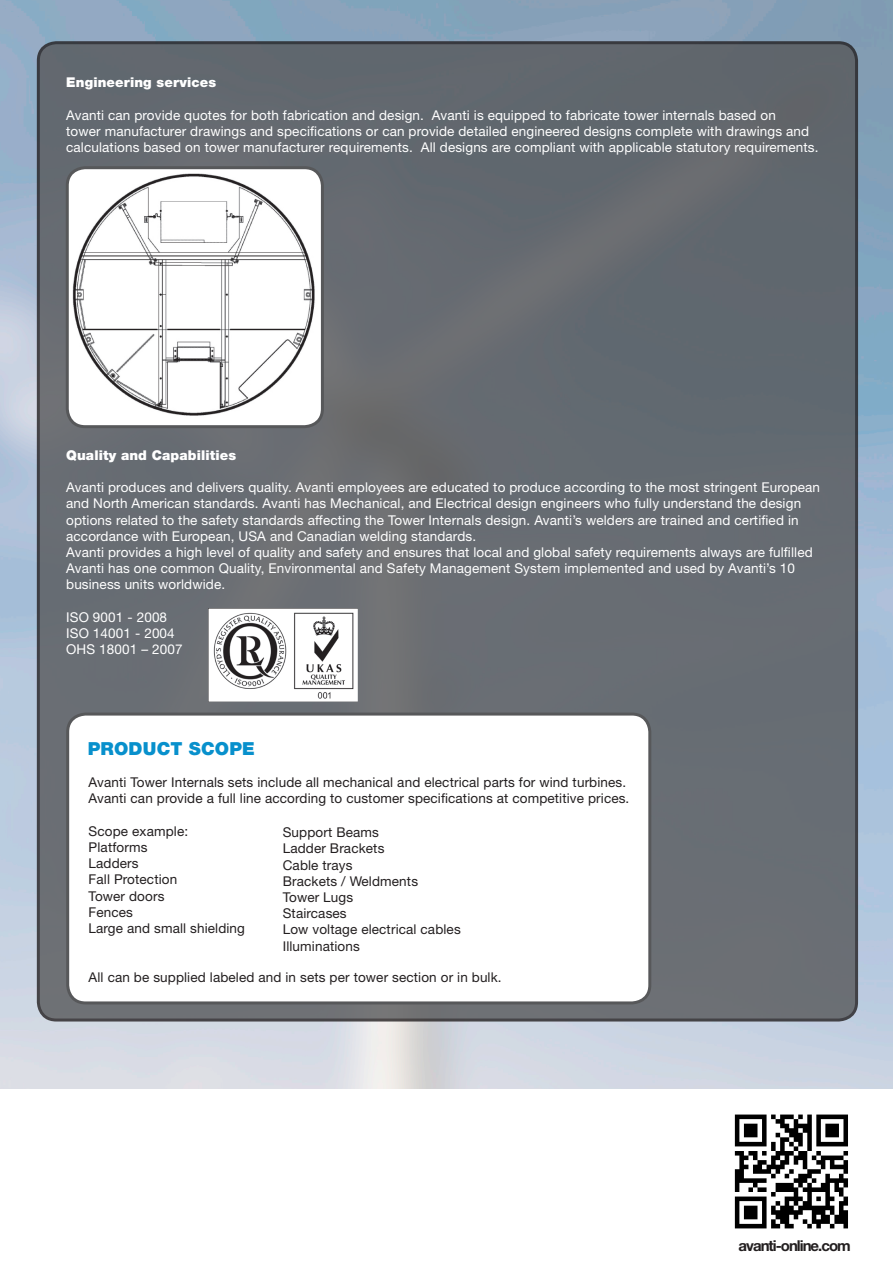
<style>
.page{position:relative;width:893px;height:1263px;background:#fff}
.page>*{position:absolute;margin:0;border:0;box-sizing:border-box;transform-origin:0 0}
.t1{font:900 18px "Helvetica Neue";letter-spacing:.01em;color:#0890cc}
.t2{font:700 15px "Helvetica Neue";letter-spacing:-.065em;color:#231f20}
.t3{font:13.5px/16.2px "Helvetica Neue";letter-spacing:.01em;color:#fff}
.t4{font:13.5px "Helvetica Neue";letter-spacing:.01em;color:#231f20}
.t5{font:900 13.5px "Helvetica Neue";letter-spacing:.01em;color:#fff}
</style>
<div class="page">
<img style="left:0;top:0;width:893px;height:1089px">
<div style="left:38px;top:43px;width:818px;height:977px;background:#676c72;border-radius:18px"></div>
<img style="left:70px;top:170px;width:250px;height:254px">
<div style="left:66px;top:166px;width:258px;height:262px;border:3px solid #57585a;border-radius:18px"></div>
<img style="left:208px;top:608px;width:149px;height:94px">
<div style="left:68px;top:714px;width:582px;height:289px;background:#fff;border-radius:18px"></div>
<div style="left:66px;top:712px;width:585px;height:292px;border:3px solid #57585a;border-radius:18px"></div>
<img style="left:734px;top:1114px;width:114px;height:115px">
<p class="t5" style="left:66px;top:74px;width:151px">Engineering services</p>
<p class="t3" style="left:66px;top:106px;width:754px">Avanti can provide quotes for both fabrication and design. Avanti is equipped to fabricate tower internals based on<br>tower manufacturer drawings and specifications or can provide detailed engineered designs complete with drawings and calculations based on tower manufacturer requirements. All designs are compliant with applicable statutory requirements.</p>
<p class="t5" style="left:66px;top:447px;width:172px">Quality and Capabilities</p>
<p class="t3" style="left:66px;top:479px;width:755px">Avanti produces and delivers quality. Avanti employees are educated to produce according to the most stringent European and North American standards. Avanti has Mechanical, and Electrical design engineers who fully understand the design options related to the safety standards affecting the Tower Internals design. Avanti’s welders are trained and certified in accordance with European, USA and Canadian welding standards.</p>
<p class="t3" style="left:66px;top:544px;width:748px">Avanti provides a high level of quality and safety and ensures that local and global safety requirements always are fulfilled</p>
<p class="t3" style="left:66px;top:560px;width:730px">Avanti has one common Quality, Environmental and Safety Management System implemented and used by Avanti’s 10 business units worldwide.</p>
<p class="t3" style="left:66px;top:609px;width:102px">ISO 9001 - 2008</p>
<p class="t3" style="left:66px;top:625px;width:110px">ISO 14001 - 2004</p>
<p class="t3" style="left:66px;top:641px;width:118px">OHS 18001 – 2007</p>
<p class="t1" style="left:88px;top:737px;width:169px">PRODUCT SCOPE</p>
<p class="t4" style="left:89px;top:774px;width:539px">Avanti Tower Internals sets include all mechanical and electrical parts for wind turbines.</p>
<p class="t4" style="left:89px;top:790px;width:542px">Avanti can provide a full line according to customer specifications at competitive prices.</p>
<p class="t4" style="left:89px;top:823px;width:101px">Scope example:</p>
<p class="t4" style="left:89px;top:839px;width:60px">Platforms</p>
<p class="t4" style="left:89px;top:855px;width:52px">Ladders</p>
<p class="t4" style="left:89px;top:871px;width:90px">Fall Protection</p>
<p class="t4" style="left:89px;top:888px;width:77px">Tower doors</p>
<p class="t4" style="left:89px;top:904px;width:46px">Fences</p>
<p class="t4" style="left:89px;top:920px;width:158px">Large and small shielding</p>
<p class="t4" style="left:89px;top:969px;width:415px">All can be supplied labeled and in sets per tower section or in bulk.</p>
<p class="t4" style="left:283px;top:824px;width:98px">Support Beams</p>
<p class="t4" style="left:283px;top:840px;width:103px">Ladder Brackets</p>
<p class="t4" style="left:283px;top:857px;width:71px">Cable trays</p>
<p class="t4" style="left:283px;top:873px;width:137px">Brackets / Weldments</p>
<p class="t4" style="left:283px;top:889px;width:72px">Tower Lugs</p>
<p class="t4" style="left:283px;top:905px;width:65px">Staircases</p>
<p class="t4" style="left:283px;top:921px;width:180px">Low voltage electrical cables</p>
<p class="t4" style="left:283px;top:938px;width:79px">Illuminations</p>
<p class="t2" style="left:739px;top:1236px;width:114px">avanti-online.com</p>
</div>
